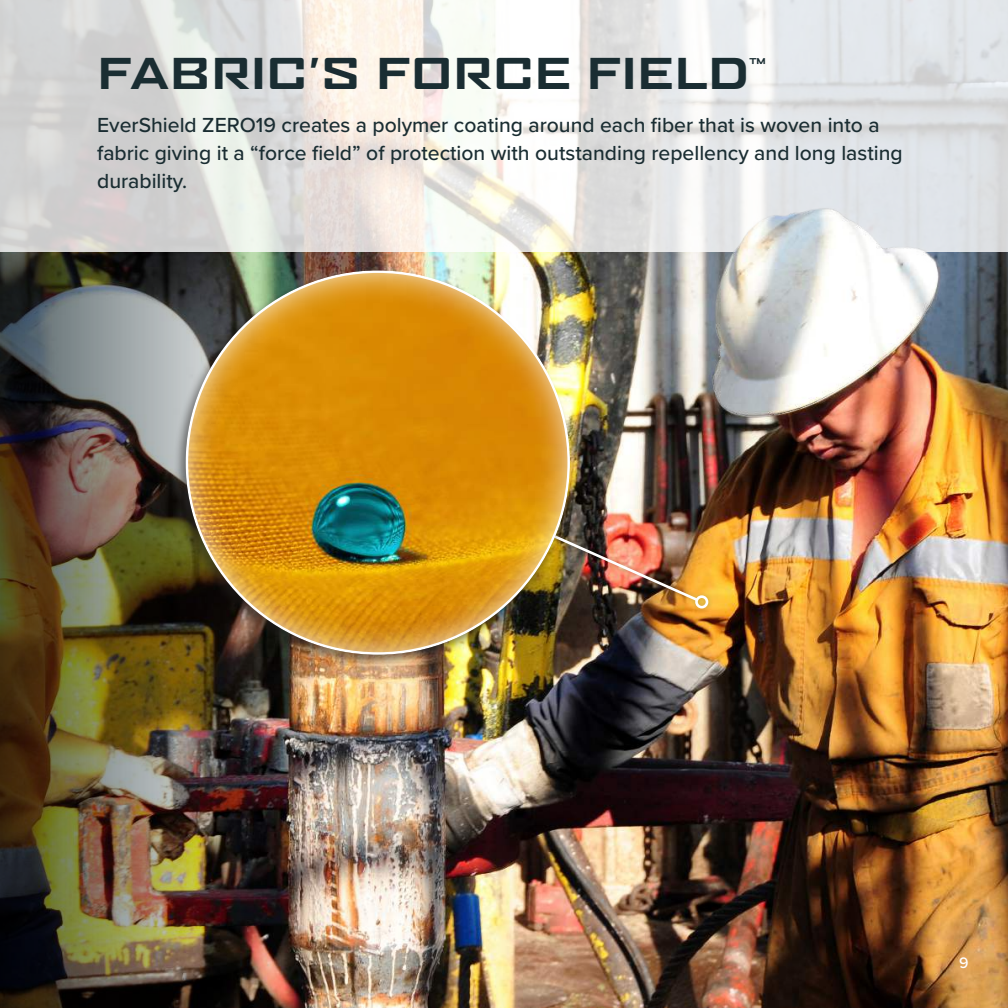
<style>
.page{position:relative;width:1008px;height:1008px;background:#fff}
.page>*{position:absolute;margin:0;border:0;box-sizing:border-box;transform-origin:0 0}
.t1{font:700 expanded 40.77px "Agency FB";color:#1a2d32}
.t2{font:500 21.18px/28.2px "Proxima Nova";color:#1a2d32}
.t3{font:500 15.75px "Proxima Nova";color:#fff}
.t4{font:700 expanded 14.35px "Agency FB";color:#1a2d32}
</style>
<div class="page">
<img style="left:0;top:252px;width:1008px;height:756px">
<svg style="left:0;top:0;width:1008px;height:252px"></svg>
<img style="left:669px;top:171px;width:302px;height:326px">
<div style="left:355px;top:444px;width:359px;height:169px;background:#221f1f;opacity:.28"></div>
<img style="left:574px;top:447px;width:126px;height:156px">
<div style="left:695px;top:595px;width:13px;height:13px;border:3px solid #fff;border-radius:50%"></div>
<div style="left:173px;top:268px;width:401px;height:401px;background:#221f1f;opacity:.53"></div>
<img style="left:182px;top:270px;width:389px;height:385px">
<h1 class="t1" style="left:97px;top:51px;width:654px">FABRIC’S FORCE FIELD</h1>
<p class="t4" style="left:749px;top:56px;width:18px">™</p>
<p class="t2" style="left:97px;top:112px;width:807px">EverShield ZERO19 creates a polymer coating around each fiber that is woven into a fabric giving it a “force field” of protection with outstanding repellency and long lasting durability.</p>
<p class="t3" style="left:959px;top:957px;width:11px">9</p>
</div>
